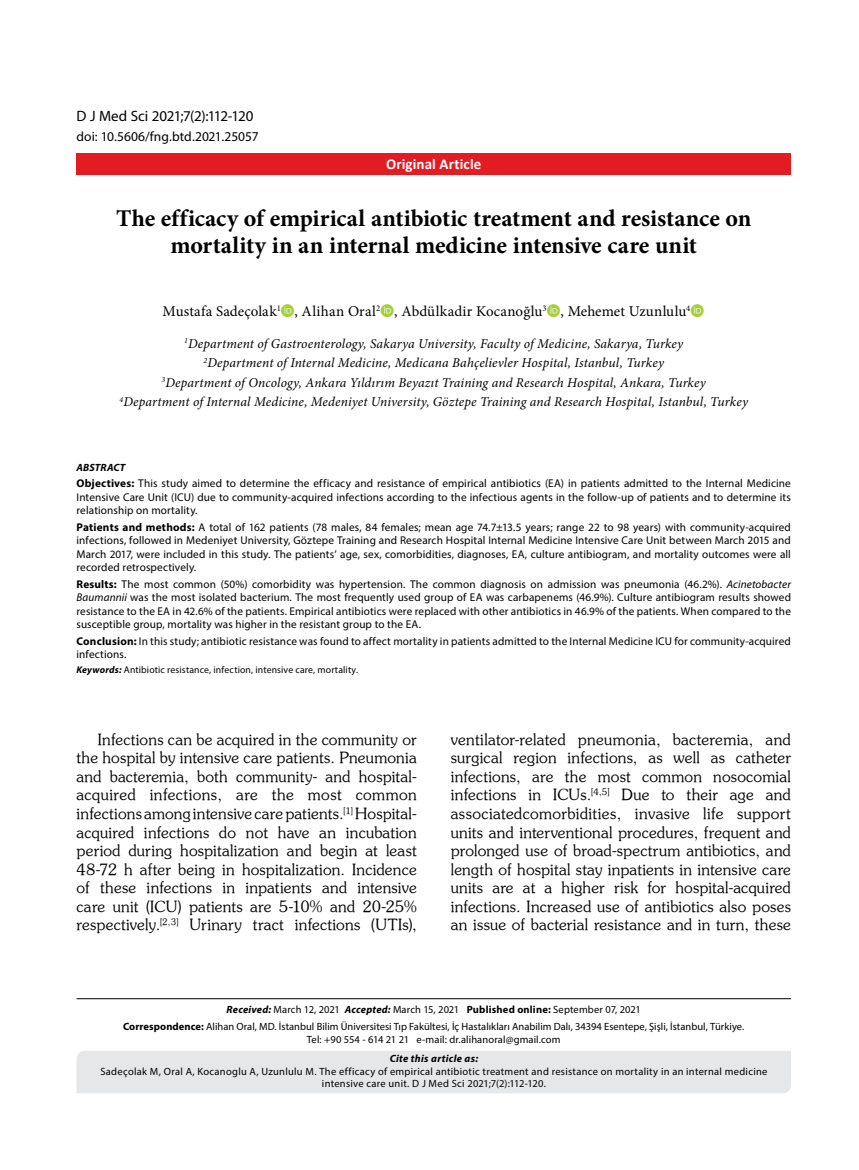
<style>
.page{position:relative;width:859px;height:1170px;background:#fff}
.page>*{position:absolute;margin:0;border:0;box-sizing:border-box;transform-origin:0 0}
.t1{font:700 24px/27px "Minion Pro";letter-spacing:-.005em;color:#000;text-align:center}
.t2{font:15.45px/18.6px "Souvenir Turk";letter-spacing:.015em;color:#000;text-align:justify}
.t3{font:15px "Minion Pro";letter-spacing:.005em;color:#000}
.t4{font:15px "Myriad Pro";letter-spacing:-.01em;color:#000}
.t5{font:700 15px "Calibri";letter-spacing:.005em;color:#fff}
.t6{font:italic 13.5px/19.5px "Minion Pro";letter-spacing:.01em;color:#000;text-align:center}
.t7{font:13.5px "Myriad Pro";color:#000}
.t8{font:11.25px/13.5px "Myriad Pro";letter-spacing:.01em;color:#000;text-align:justify}
.t9{font:10.5px/16.8px "Myriad Pro";letter-spacing:.01em;color:#000;text-align:center}
.t10{font:italic 700 10.5px "Myriad Pro";letter-spacing:.03em;color:#000}
.t11{font:9.75px "Myriad Pro";letter-spacing:.015em;color:#000}
.s1{font-weight:700}
.s2{font-style:italic}
.s3{font-weight:700;font-style:italic}
</style>
<div class="page">
<div style="left:77px;top:153px;width:714px;height:21px;background:#e31b23"></div>
<hr style="left:77px;top:998px;width:714px;height:1px;background:#000">
<div style="left:77px;top:1051px;width:714px;height:42px;background:#e6e7e8"></div>
<h3 class="t4" style="left:77px;top:106px;width:178px">D J Med Sci 2021;7(2):112-120</h3>
<p class="t7" style="left:77px;top:128px;width:184px">doi: 10.5606/fng.btd.2021.25057</p>
<h3 class="t5" style="left:386px;top:153px;width:97px">Original Article</h3>
<h1 class="t1" style="left:116px;top:204px;width:637px">The efficacy of empirical antibiotic treatment and resistance on mortality in an internal medicine intensive care unit</h1>
<h3 class="t3" style="left:163px;top:301px;width:529px">Mustafa Sadeçolak<sup>1</sup> , Alihan Oral<sup>2</sup> , Abdülkadir Kocanoğlu<sup>3</sup> , Mehemet Uzunlulu<sup>4</sup></h3>
<p class="t6" style="left:120px;top:333px;width:630px"><sup>1</sup>Department of Gastroenterology, Sakarya University, Faculty of Medicine, Sakarya, Turkey<br><sup>2</sup>Department of Internal Medicine, Medicana Bahçelievler Hospital, Istanbul, Turkey<br><sup>3</sup>Department of Oncology, Ankara Yıldırım Beyazıt Training and Research Hospital, Ankara, Turkey<br><sup>4</sup>Department of Internal Medicine, Medeniyet University, Göztepe Training and Research Hospital, Istanbul, Turkey</p>
<p class="t10" style="left:77px;top:460px;width:50px">ABSTRACT</p>
<p class="t8" style="left:77px;top:476px;width:716px"><span class="s1">Objectives:</span> This study aimed to determine the efficacy and resistance of empirical antibiotics (EA) in patients admitted to the Internal Medicine Intensive Care Unit (ICU) due to community-acquired infections according to the infectious agents in the follow-up of patients and to determine its relationship on mortality.</p>
<p class="t8" style="left:77px;top:520px;width:716px"><span class="s1">Patients and methods:</span> A total of 162 patients (78 males, 84 females; mean age 74.7±13.5 years; range 22 to 98 years) with community-acquired infections, followed in Medeniyet University, Göztepe Training and Research Hospital Internal Medicine Intensive Care Unit between March 2015 and March 2017, were included in this study. The patients’ age, sex, comorbidities, diagnoses, EA, culture antibiogram, and mortality outcomes were all recorded retrospectively.</p>
<p class="t8" style="left:77px;top:577px;width:716px"><span class="s1">Results:</span> The most common (50%) comorbidity was hypertension. The common diagnosis on admission was pneumonia (46.2%). <span class="s2">Acinetobacter Baumannii</span> was the most isolated bacterium. The most frequently used group of EA was carbapenems (46.9%). Culture antibiogram results showed resistance to the EA in 42.6% of the patients. Empirical antibiotics were replaced with other antibiotics in 46.9% of the patients. When compared to the susceptible group, mortality was higher in the resistant group to the EA.</p>
<p class="t8" style="left:77px;top:634px;width:716px"><span class="s1">Conclusion:</span> In this study; antibiotic resistance was found to affect mortality in patients admitted to the Internal Medicine ICU for community-acquired infections.</p>
<p class="t11" style="left:77px;top:663px;width:283px"><span class="s3">Keywords:</span> Antibiotic resistance, infection, intensive care, mortality.</p>
<p class="t2" style="left:77px;top:729px;width:342px;text-indent:21px">Infections can be acquired in the community or the hospital by intensive care patients. Pneumonia and bacteremia, both community- and hospital&shy;acquired infections, are the most common infections among intensive care patients.<sup>[1]</sup> Hospital&shy;acquired infections do not have an incubation period during hospitalization and begin at least 48-72 h after being in hospitalization. Incidence of these infections in inpatients and intensive care unit (ICU) patients are 5-10% and 20-25% respectively.<sup>[2,3]</sup> Urinary tract infections (UTIs),</p>
<p class="t2" style="left:451px;top:729px;width:342px">ventilator-related pneumonia, bacteremia, and surgical region infections, as well as catheter infections, are the most common nosocomial infections in ICUs.<sup>[4,5]</sup> Due to their age and associatedcomorbidities, invasive life support units and interventional procedures, frequent and prolonged use of broad-spectrum antibiotics, and length of hospital stay inpatients in intensive care units are at a higher risk for hospital-acquired infections. Increased use of antibiotics also poses an issue of bacterial resistance and in turn, these</p>
<p class="t9" style="left:123px;top:1000px;width:623px"><span class="s3">Received:</span> March 12, 2021 <span class="s3">Accepted:</span> March 15, 2021 <span class="s1">Published online:</span> September 07, 2021<br><span class="s1">Correspondence:</span> Alihan Oral, MD. İstanbul Bilim Üniversitesi Tıp Fakültesi, İç Hastalıkları Anabilim Dalı, 34394 Esentepe, Şişli, İstanbul, Türkiye.</p>
<p class="t9" style="left:307px;top:1030px;width:255px">Tel: +90 554 - 614 21 21 e-mail: dr.alihanoral@gmail.com</p>
<p class="t10" style="left:390px;top:1051px;width:90px">Cite this article as:</p>
<p class="t9" style="left:100px;top:1064px;width:668px;line-height:12.6px">Sadeçolak M, Oral A, Kocanoglu A, Uzunlulu M. The efficacy of empirical antibiotic treatment and resistance on mortality in an internal medicine intensive care unit. D J Med Sci 2021;7(2):112-120.</p>
</div>
